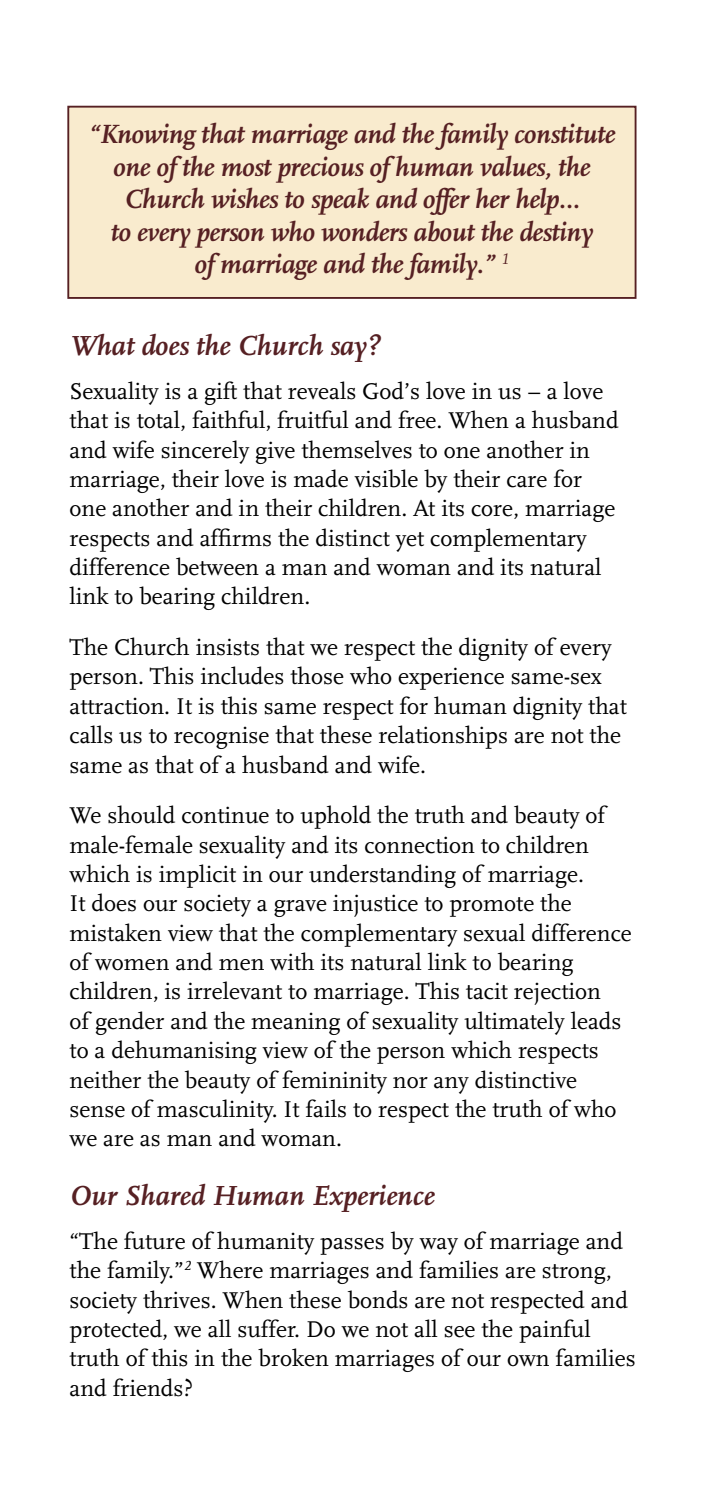
<style>
.page{position:relative;width:702px;height:1489px;background:#fff}
.page>*{position:absolute;margin:0;border:0;box-sizing:border-box;transform-origin:0 0}
.t1{font:italic 700 28.75px "Scala";color:#562023}
.t2{font:italic 700 27.5px/32.5px "Scala";letter-spacing:-.01em;color:#562023;text-align:center}
.t3{font:23.75px/29.2px "Scala";color:#000}
</style>
<div class="page">
<div style="left:68px;top:107px;width:567px;height:191px;background:#f9ebce"></div>
<div style="left:67px;top:106px;width:569px;height:193px;border:2px solid #562023"></div>
<p class="t2" style="left:88px;top:118px;width:528px">“Knowing that marriage and the family constitute one of the most precious of human values, the Church wishes to speak and offer her help…<br>to every person who wonders about the destiny<br>of marriage and the family.” <sup>1</sup></p>
<p class="t1" style="left:70px;top:329px;width:312px">What does the Church say?</p>
<p class="t3" style="left:70px;top:377px;width:550px">Sexuality is a gift that reveals God’s love in us – a love that is total, faithful, fruitful and free. When a husband and wife sincerely give themselves to one another in marriage, their love is made visible by their care for one another and in their children. At its core, marriage respects and affirms the distinct yet complementary difference between a man and woman and its natural link to bearing children.</p>
<p class="t3" style="left:70px;top:633px;width:558px">The Church insists that we respect the dignity of every person. This includes those who experience same-sex attraction. It is this same respect for human dignity that calls us to recognise that these relationships are not the same as that of a husband and wife.</p>
<p class="t3" style="left:70px;top:801px;width:563px">We should continue to uphold the truth and beauty of male-female sexuality and its connection to children which is implicit in our understanding of marriage.<br>It does our society a grave injustice to promote the mistaken view that the complementary sexual difference of women and men with its natural link to bearing children, is irrelevant to marriage. This tacit rejection<br>of gender and the meaning of sexuality ultimately leads to a dehumanising view of the person which respects neither the beauty of femininity nor any distinctive sense of masculinity. It fails to respect the truth of who we are as man and woman.</p>
<p class="t1" style="left:70px;top:1179px;width:366px">Our Shared Human Experience</p>
<p class="t3" style="left:70px;top:1226px;width:567px">“The future of humanity passes by way of marriage and the family.”<sup>2</sup> Where marriages and families are strong, society thrives. When these bonds are not respected and protected, we all suffer. Do we not all see the painful truth of this in the broken marriages of our own families and friends?</p>
</div>
